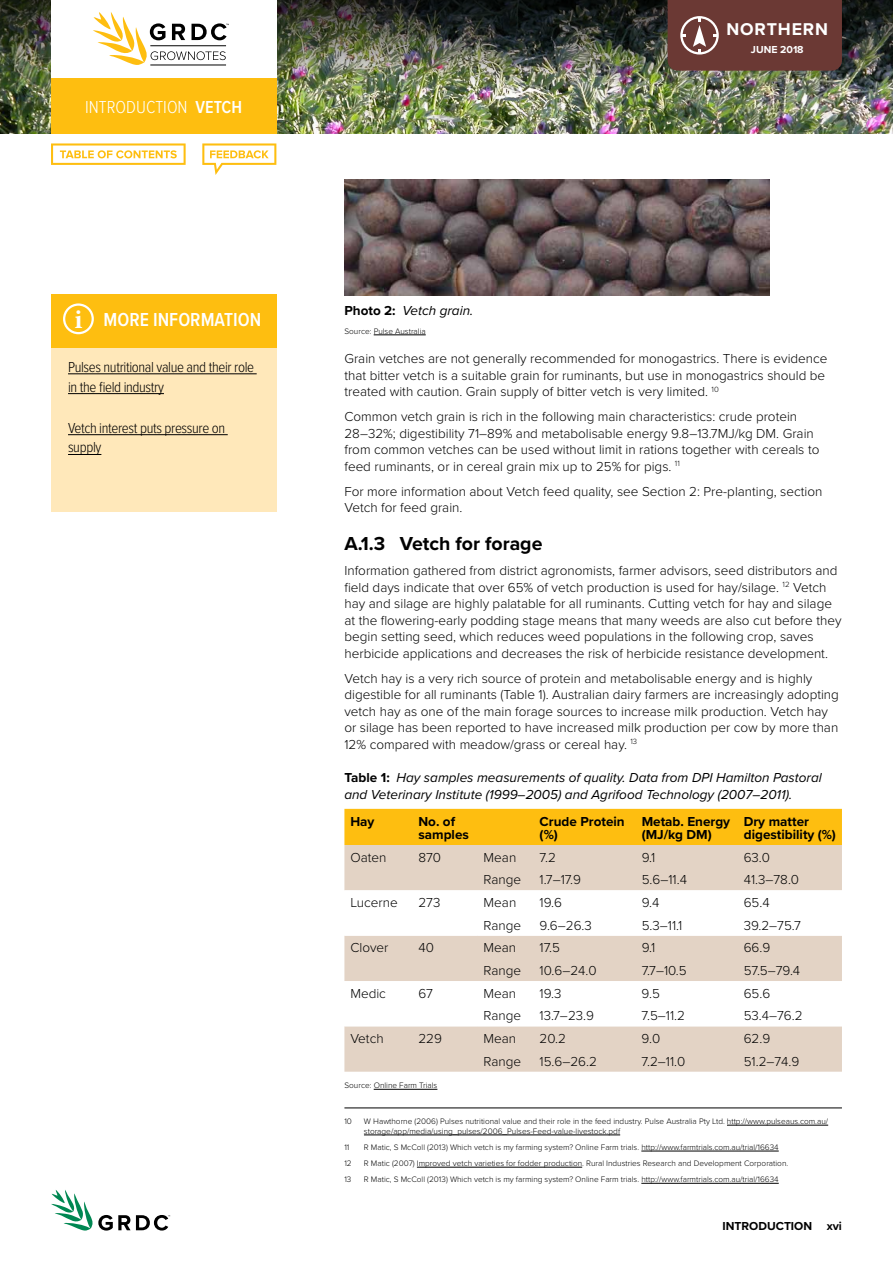
<style>
.page{position:relative;width:893px;height:1263px;background:#fff}
.page>*{position:absolute;margin:0;border:0;box-sizing:border-box;transform-origin:0 0}
.t1{font:700 19.5px "Proxima Nova";color:#000}
.t2{font:600 19.5px "Proxima Nova Cond";color:#fff}
.t3{font:300 18px "Proxima Nova Cond";color:#fff}
.t4{font:700 17.7px "Proxima Nova";letter-spacing:.05em;color:#fff}
.t5{font:300 15px/19.8px "Proxima Nova Cond";letter-spacing:-.025em;color:#000}
.t6{font:300 13.5px/16.5px "Proxima Nova";color:#000}
.t7{font:italic 13.5px/16.5px "Proxima Nova";color:#000}
.t8{font:700 13.5px/13.5px "Proxima Nova";color:#000}
.t9{font:700 12px "Proxima Nova";color:#000}
.t10{font:700 10.5px "Proxima Nova";color:#fff}
.t11{font:300 8.25px/9.8px "Proxima Nova";color:#000}
.s1{font-weight:600}
.s2{font-family:"Minion Pro";font-weight:700;font-size:27px}
.s3{font-weight:700;font-style:normal}
</style>
<div class="page">
<img style="left:0;top:117px;width:893px;height:16px">
<img style="left:0;top:0;width:893px;height:117px">
<svg style="left:51px;top:1190px;width:119px;height:41px"></svg>
<div style="left:51px;top:0;width:225px;height:81px;background:#fff"></div>
<div style="left:51px;top:78px;width:225px;height:55px;background:#febe10"></div>
<div style="left:668px;top:0;width:174px;height:71px;background:#6b3934"></div>
<hr style="left:150px;top:65px;width:76px;height:1px;background:#000">
<svg style="left:93px;top:12px;width:136px;height:53px"></svg>
<hr style="left:374px;top:334px;width:52px;height:1px;background:#000">
<hr style="left:374px;top:1089px;width:63px;height:1px;background:#000">
<img style="left:344px;top:180px;width:426px;height:116px">
<div style="left:344px;top:809px;width:498px;height:36px;background:#febe10"></div>
<div style="left:344px;top:845px;width:498px;height:227px;background:#e3d3c5"></div>
<svg style="left:344px;top:890px;width:498px;height:136px"></svg>
<svg style="left:478px;top:913px;width:364px;height:113px"></svg>
<hr style="left:344px;top:1107px;width:498px;height:1px;background:#000">
<hr style="left:727px;top:1125px;width:101px;height:1px;background:#000">
<hr style="left:364px;top:1134px;width:256px;height:1px;background:#000">
<hr style="left:641px;top:1151px;width:138px;height:1px;background:#000">
<hr style="left:417px;top:1167px;width:165px;height:1px;background:#000">
<hr style="left:641px;top:1183px;width:138px;height:1px;background:#000">
<div style="left:51px;top:296px;width:225px;height:216px;background:#ffe8ba"></div>
<hr style="left:68px;top:373px;width:189px;height:1px;background:#000">
<hr style="left:68px;top:393px;width:96px;height:1px;background:#000">
<hr style="left:68px;top:434px;width:160px;height:1px;background:#000">
<hr style="left:68px;top:454px;width:33px;height:1px;background:#000">
<div style="left:51px;top:295px;width:225px;height:53px;background:#febe10"></div>
<div style="left:63px;top:303px;width:31px;height:31px;border:2px solid #fff;border-radius:50%"></div>
<svg style="left:51px;top:143px;width:135px;height:22px"></svg>
<svg style="left:202px;top:143px;width:74px;height:32px"></svg>
<h2 class="t3" style="left:85px;top:94px;width:130px">Introduction <span class="s1">Vetch</span></h2>
<h1 class="t2" style="left:74px;top:305px;width:188px"><span class="s2">i</span> MORE INFORMATION</h1>
<p class="t5" style="left:68px;top:356px;width:188px">Pulses nutritional value and their role in the field industry</p>
<p class="t5" style="left:68px;top:417px;width:159px">Vetch interest puts pressure on supply</p>
<h3 class="t4" style="left:726px;top:19px;width:103px">NORTHERN</h3>
<p class="t10" style="left:751px;top:41px;width:54px">June 2018</p>
<p class="t7" style="left:344px;top:302px;width:130px"><span class="s3">Photo 2:</span> Vetch grain.</p>
<p class="t11" style="left:344px;top:326px;width:83px">Source: Pulse Australia</p>
<p class="t6" style="left:344px;top:349px;width:485px">Grain vetches are not generally recommended for monogastrics. There is evidence that bitter vetch is a suitable grain for ruminants, but use in monogastrics should be treated with caution. Grain supply of bitter vetch is very limited. <sup>10</sup></p>
<p class="t6" style="left:344px;top:407px;width:476px">Common vetch grain is rich in the following main characteristics: crude protein 28–32%; digestibility 71–89% and metabolisable energy 9.8–13.7MJ/kg DM. Grain from common vetches can be used without limit in rations together with cereals to feed ruminants, or in cereal grain mix up to 25% for pigs. <sup>11</sup></p>
<p class="t6" style="left:344px;top:482px;width:479px">For more information about Vetch feed quality, see Section 2: Pre-planting, section<br>Vetch for feed grain.</p>
<h1 class="t1" style="left:344px;top:529px;width:200px">A.1.3 Vetch for forage</h1>
<p class="t6" style="left:344px;top:561px;width:499px">Information gathered from district agronomists, farmer advisors, seed distributors and field days indicate that over 65% of vetch production is used for hay/silage. <sup>12</sup> Vetch hay and silage are highly palatable for all ruminants. Cutting vetch for hay and silage at the flowering-early podding stage means that many weeds are also cut before they begin setting seed, which reduces weed populations in the following crop, saves herbicide applications and decreases the risk of herbicide resistance development.</p>
<p class="t6" style="left:344px;top:669px;width:496px">Vetch hay is a very rich source of protein and metabolisable energy and is highly digestible for all ruminants (Table 1). Australian dairy farmers are increasingly adopting vetch hay as one of the main forage sources to increase milk production. Vetch hay or silage has been reported to have increased milk production per cow by more than 12% compared with meadow/grass or cereal hay. <sup>13</sup></p>
<p class="t7" style="left:344px;top:769px;width:479px"><span class="s3">Table 1:</span> Hay samples measurements of quality. Data from DPI Hamilton Pastoral and Veterinary Institute (1999–2005) and Agrifood Technology (2007–2011).</p>
<p class="t8" style="left:350px;top:814px;width:26px">Hay</p>
<p class="t8" style="left:418px;top:814px;width:52px">No. of samples</p>
<p class="t8" style="left:540px;top:814px;width:87px">Crude Protein (%)</p>
<p class="t8" style="left:642px;top:814px;width:90px">Metab. Energy (MJ/kg DM)</p>
<p class="t8" style="left:744px;top:814px;width:94px">Dry matter digestibility (%)</p>
<p class="t6" style="left:350px;top:848px;width:38px">Oaten</p>
<p class="t6" style="left:418px;top:848px;width:24px">870</p>
<p class="t6" style="left:484px;top:848px;width:34px">Mean</p>
<p class="t6" style="left:540px;top:848px;width:18px">7.2</p>
<p class="t6" style="left:642px;top:848px;width:15px">9.1</p>
<p class="t6" style="left:744px;top:848px;width:28px">63.0</p>
<p class="t6" style="left:484px;top:871px;width:39px">Range</p>
<p class="t6" style="left:540px;top:871px;width:43px">1.7–17.9</p>
<p class="t6" style="left:642px;top:871px;width:47px">5.6–11.4</p>
<p class="t6" style="left:744px;top:871px;width:57px">41.3–78.0</p>
<p class="t6" style="left:350px;top:893px;width:49px">Lucerne</p>
<p class="t6" style="left:418px;top:893px;width:23px">273</p>
<p class="t6" style="left:484px;top:893px;width:34px">Mean</p>
<p class="t6" style="left:540px;top:893px;width:24px">19.6</p>
<p class="t6" style="left:642px;top:893px;width:19px">9.4</p>
<p class="t6" style="left:744px;top:893px;width:28px">65.4</p>
<p class="t6" style="left:484px;top:916px;width:39px">Range</p>
<p class="t6" style="left:540px;top:916px;width:54px">9.6–26.3</p>
<p class="t6" style="left:642px;top:916px;width:42px">5.3–11.1</p>
<p class="t6" style="left:744px;top:916px;width:59px">39.2–75.7</p>
<p class="t6" style="left:350px;top:939px;width:40px">Clover</p>
<p class="t6" style="left:418px;top:939px;width:17px">40</p>
<p class="t6" style="left:484px;top:939px;width:34px">Mean</p>
<p class="t6" style="left:540px;top:939px;width:22px">17.5</p>
<p class="t6" style="left:642px;top:939px;width:15px">9.1</p>
<p class="t6" style="left:744px;top:939px;width:28px">66.9</p>
<p class="t6" style="left:484px;top:961px;width:39px">Range</p>
<p class="t6" style="left:540px;top:961px;width:59px">10.6–24.0</p>
<p class="t6" style="left:642px;top:961px;width:47px">7.7–10.5</p>
<p class="t6" style="left:744px;top:961px;width:58px">57.5–79.4</p>
<p class="t6" style="left:350px;top:984px;width:37px">Medic</p>
<p class="t6" style="left:418px;top:984px;width:16px">67</p>
<p class="t6" style="left:484px;top:984px;width:34px">Mean</p>
<p class="t6" style="left:540px;top:984px;width:23px">19.3</p>
<p class="t6" style="left:642px;top:984px;width:20px">9.5</p>
<p class="t6" style="left:744px;top:984px;width:28px">65.6</p>
<p class="t6" style="left:484px;top:1007px;width:39px">Range</p>
<p class="t6" style="left:540px;top:1007px;width:56px">13.7–23.9</p>
<p class="t6" style="left:642px;top:1007px;width:45px">7.5–11.2</p>
<p class="t6" style="left:744px;top:1007px;width:60px">53.4–76.2</p>
<p class="t6" style="left:350px;top:1029px;width:35px">Vetch</p>
<p class="t6" style="left:418px;top:1029px;width:25px">229</p>
<p class="t6" style="left:484px;top:1029px;width:34px">Mean</p>
<p class="t6" style="left:540px;top:1029px;width:28px">20.2</p>
<p class="t6" style="left:642px;top:1029px;width:20px">9.0</p>
<p class="t6" style="left:744px;top:1029px;width:28px">62.9</p>
<p class="t6" style="left:484px;top:1052px;width:39px">Range</p>
<p class="t6" style="left:540px;top:1052px;width:59px">15.6–26.2</p>
<p class="t6" style="left:642px;top:1052px;width:45px">7.2–11.0</p>
<p class="t6" style="left:744px;top:1052px;width:57px">51.2–74.9</p>
<p class="t11" style="left:344px;top:1080px;width:94px">Source: Online Farm Trials</p>
<p class="t11" style="left:344px;top:1116px;width:9px">10</p>
<p class="t11" style="left:364px;top:1116px;width:466px">W Hawthorne (2006) Pulses nutritional value and their role in the feed industry. Pulse Australia Pty Ltd. http://www.pulseaus.com.au/ storage/app/media/using_pulses/2006_Pulses-Feed-value-livestock.pdf</p>
<p class="t11" style="left:344px;top:1142px;width:7px">11</p>
<p class="t11" style="left:364px;top:1142px;width:416px">R Matic, S McColl (2013) Which vetch is my farming system? Online Farm trials. http://www.farmtrials.com.au/trial/16634</p>
<p class="t11" style="left:344px;top:1158px;width:9px">12</p>
<p class="t11" style="left:364px;top:1158px;width:426px">R Matic (2007) Improved vetch varieties for fodder production. Rural Industries Research and Development Corporation.</p>
<p class="t11" style="left:344px;top:1174px;width:9px">13</p>
<p class="t11" style="left:364px;top:1174px;width:416px">R Matic, S McColl (2013) Which vetch is my farming system? Online Farm trials. http://www.farmtrials.com.au/trial/16634</p>
<p class="t9" style="left:722px;top:1217px;width:121px">introduction xvi</p>
</div>
